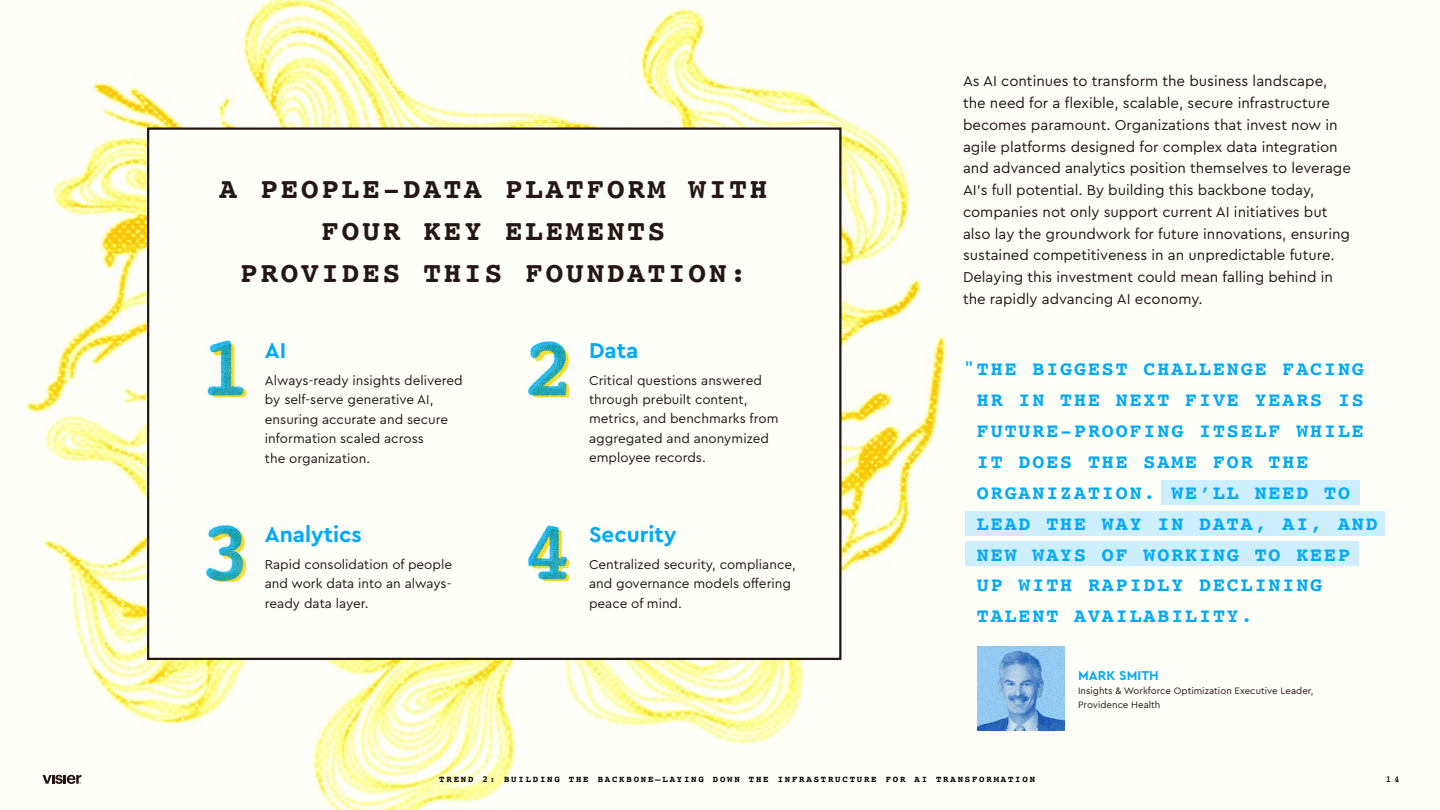
<style>
.page{position:relative;width:1440px;height:810px;background:#fffff9}
.page>*{position:absolute;margin:0;border:0;box-sizing:border-box;transform-origin:0 0}
.t1{font:700 29.1px/42.2px "Courier";letter-spacing:.1em;color:#241714;text-align:center}
.t2{font:700 22.5px "Cera Pro";color:#02a9f7}
.t3{font:700 19.88px/30.9px "Courier";letter-spacing:.1em;color:#02a9f7}
.t4{font:15px/21.8px "Cera Pro";color:#241714}
.t5{font:13.5px/19.5px "Cera Pro";color:#241714}
.t6{font:700 13.5px "Cera Pro";color:#02a9f7}
.t7{font:9.75px/14.2px "Cera Pro";color:#241714}
.t8{font:700 9px "Courier";letter-spacing:.2em;color:#000}
.t9{font:700 9px "Courier";color:#241714}
</style>
<div class="page">
<img style="left:26px;top:0;width:921px;height:810px">
<div style="left:147px;top:128px;width:695px;height:532px;background:#fffff9;border:2px solid #241714"></div>
<img style="left:978px;top:647px;width:86px;height:83px">
<img style="left:207px;top:340px;width:40px;height:57px">
<img style="left:527px;top:341px;width:43px;height:56px">
<img style="left:205px;top:524px;width:42px;height:57px">
<img style="left:527px;top:525px;width:44px;height:57px">
<div style="left:1161px;top:480px;width:199px;height:25px;background:#cceefd"></div>
<div style="left:965px;top:511px;width:420px;height:25px;background:#cceefd"></div>
<div style="left:965px;top:542px;width:394px;height:24px;background:#cceefd"></div>
<svg style="left:43px;top:775px;width:38px;height:9px"></svg>
<h1 class="t1" style="left:220px;top:166px;width:549px">A PEOPLE-DATA PLATFORM WITH<br>FOUR KEY ELEMENTS<br>PROVIDES THIS FOUNDATION:</h1>
<h2 class="t2" style="left:265px;top:335px;width:23px">AI</h2>
<p class="t5" style="left:265px;top:370px;width:199px">Always-ready insights delivered by self-serve generative AI, ensuring accurate and secure information scaled across<br>the organization.</p>
<h2 class="t2" style="left:265px;top:519px;width:98px">Analytics</h2>
<p class="t5" style="left:265px;top:554px;width:189px;text-align:justify">Rapid consolidation of people and work data into an always&shy;ready data layer.</p>
<h2 class="t2" style="left:589px;top:335px;width:51px">Data</h2>
<p class="t5" style="left:589px;top:370px;width:191px">Critical questions answered through prebuilt content, metrics, and benchmarks from aggregated and anonymized employee records.</p>
<h2 class="t2" style="left:589px;top:519px;width:89px">Security</h2>
<p class="t5" style="left:589px;top:554px;width:208px">Centralized security, compliance, and governance models offering peace of mind.</p>
<p class="t4" style="left:963px;top:70px;width:390px">As AI continues to transform the business landscape, the need for a flexible, scalable, secure infrastructure becomes paramount. Organizations that invest now in agile platforms designed for complex data integration and advanced analytics position themselves to leverage AI's full potential. By building this backbone today, companies not only support current AI initiatives but also lay the groundwork for future innovations, ensuring sustained competitiveness in an unpredictable future.<br>Delaying this investment could mean falling behind in the rapidly advancing AI economy.</p>
<p class="t3" style="left:977px;top:353px;width:402px;text-indent:-14px">"THE BIGGEST CHALLENGE FACING<br>HR IN THE NEXT FIVE YEARS IS<br>FUTURE-PROOFING ITSELF WHILE<br>IT DOES THE SAME FOR THE<br>ORGANIZATION. WE’LL NEED TO<br>LEAD THE WAY IN DATA, AI, AND<br>NEW WAYS OF WORKING TO KEEP<br>UP WITH RAPIDLY DECLINING<br>TALENT AVAILABILITY.</p>
<p class="t6" style="left:1078px;top:666px;width:82px">MARK SMITH</p>
<p class="t7" style="left:1078px;top:683px;width:237px">Insights &amp; Workforce Optimization Executive Leader,<br>Providence Health</p>
<p class="t8" style="left:439px;top:772px;width:597px">TREND 2: BUILDING THE BACKBONE—LAYING DOWN THE INFRASTRUCTURE FOR AI TRANSFORMATION</p>
<p class="t9" style="left:1386px;top:772px;width:15px">1 4</p>
</div>
